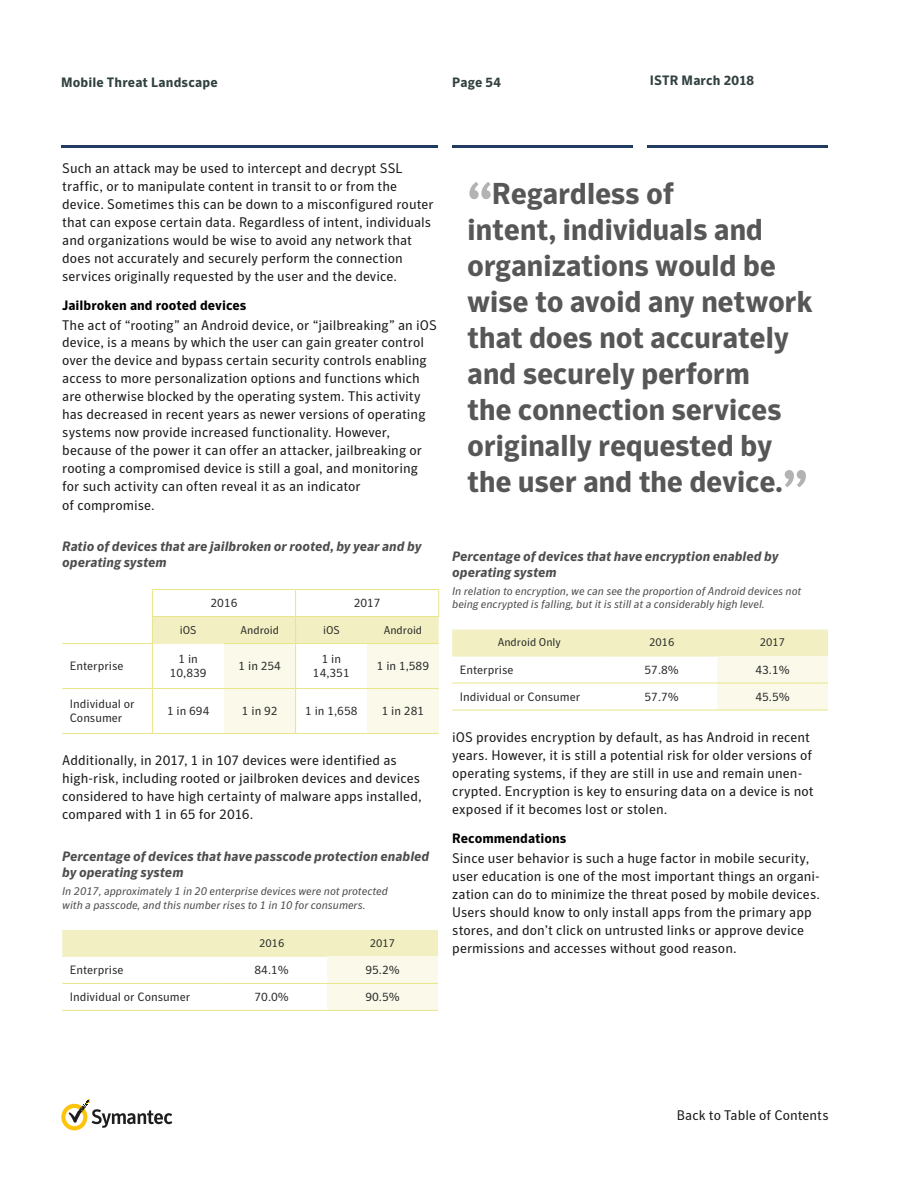
<style>
.page{position:relative;width:918px;height:1188px;background:#fff}
.page>*{position:absolute;margin:0;border:0;box-sizing:border-box;transform-origin:0 0}
.t1{font:700 30px/36px "Symantec Sans";letter-spacing:-.015em;color:#565756}
.t2{font:13.8px/18px "Symantec Sans";color:#1a1a1a}
.t3{font:italic 700 13.5px/16.2px "Symantec Sans";color:#4d4d4d}
.t4{font:700 13.5px "Symantec Sans";color:#000}
.t5{font:700 13.5px "Symantec Sans";letter-spacing:.01em;color:#324040}
.t6{font:12px/14.4px "Symantec Sans";color:#2a2c2b;text-align:center}
.t7{font:italic 11.25px/13.5px "Symantec Sans";letter-spacing:-.005em;color:#4d4d4d}
.t8{font:11.25px "Symantec Sans";color:#2a2c2b}
.s1{font-size:54px;color:#b3b3b3}
</style>
<div class="page">
<hr style="left:61px;top:146px;width:376px;height:2px;background:#213c60">
<hr style="left:452px;top:146px;width:181px;height:2px;background:#213c60">
<hr style="left:648px;top:146px;width:180px;height:2px;background:#213c60">
<svg style="left:61px;top:1100px;width:112px;height:30px"></svg>
<hr style="left:62px;top:688px;width:90px;height:1px;background:#e8e589">
<hr style="left:62px;top:733px;width:90px;height:1px;background:#e8e589">
<hr style="left:62px;top:643px;width:91px;height:1px;background:#e8e589">
<hr style="left:296px;top:589px;width:71px;height:1px;background:#e8e589">
<hr style="left:367px;top:589px;width:72px;height:1px;background:#e8e589">
<hr style="left:152px;top:589px;width:72px;height:1px;background:#e8e589">
<hr style="left:224px;top:589px;width:72px;height:1px;background:#e8e589">
<svg style="left:152px;top:590px;width:287px;height:144px"></svg>
<svg style="left:62px;top:930px;width:376px;height:80px"></svg>
<hr style="left:216px;top:1010px;width:111px;height:1px;background:#e8e589">
<hr style="left:62px;top:956px;width:154px;height:1px;background:#f2f0c2">
<hr style="left:216px;top:956px;width:111px;height:1px;background:#f2f0c2">
<hr style="left:62px;top:983px;width:154px;height:1px;background:#e8e589">
<hr style="left:327px;top:983px;width:111px;height:1px;background:#e8e589">
<hr style="left:62px;top:1010px;width:154px;height:1px;background:#e8e589">
<hr style="left:327px;top:1010px;width:111px;height:1px;background:#e8e589">
<hr style="left:216px;top:983px;width:111px;height:1px;background:#e8e589">
<svg style="left:452px;top:630px;width:376px;height:80px"></svg>
<hr style="left:606px;top:710px;width:111px;height:1px;background:#e8e589">
<hr style="left:452px;top:656px;width:154px;height:1px;background:#f2f0c2">
<hr style="left:606px;top:656px;width:111px;height:1px;background:#f2f0c2">
<hr style="left:452px;top:683px;width:154px;height:1px;background:#e8e589">
<hr style="left:717px;top:683px;width:111px;height:1px;background:#e8e589">
<hr style="left:452px;top:710px;width:154px;height:1px;background:#e8e589">
<hr style="left:717px;top:710px;width:111px;height:1px;background:#e8e589">
<hr style="left:606px;top:683px;width:111px;height:1px;background:#e8e589">
<p class="t5" style="left:61px;top:74px;width:158px">Mobile Threat Landscape</p>
<p class="t5" style="left:452px;top:74px;width:50px">Page 54</p>
<p class="t5" style="left:650px;top:72px;width:106px">ISTR March 2018</p>
<p class="t2" style="left:62px;top:159px;width:373px">Such an attack may be used to intercept and decrypt SSL traffic, or to manipulate content in transit to or from the device. Sometimes this can be down to a misconfigured router that can expose certain data. Regardless of intent, individuals and organizations would be wise to avoid any network that does not accurately and securely perform the connection services originally requested by the user and the device.</p>
<p class="t4" style="left:62px;top:297px;width:186px">Jailbroken and rooted devices</p>
<p class="t2" style="left:62px;top:316px;width:376px">The act of “rooting” an Android device, or “jailbreaking” an iOS device, is a means by which the user can gain greater control over the device and bypass certain security controls enabling access to more personalization options and functions which are otherwise blocked by the operating system. This activity has decreased in recent years as newer versions of operating systems now provide increased functionality. However, because of the power it can offer an attacker, jailbreaking or rooting a compromised device is still a goal, and monitoring for such activity can often reveal it as an indicator<br>of compromise.</p>
<p class="t3" style="left:62px;top:539px;width:361px">Ratio of devices that are jailbroken or rooted, by year and by operating system</p>
<p class="t6" style="left:211px;top:596px;width:28px">2016</p>
<p class="t6" style="left:354px;top:596px;width:28px">2017</p>
<p class="t8" style="left:180px;top:623px;width:18px">iOS</p>
<p class="t8" style="left:241px;top:623px;width:40px">Android</p>
<p class="t8" style="left:323px;top:623px;width:18px">iOS</p>
<p class="t8" style="left:384px;top:623px;width:40px">Android</p>
<p class="t6" style="left:70px;top:659px;width:55px">Enterprise</p>
<p class="t6" style="left:170px;top:652px;width:38px">1 in<br>10,839</p>
<p class="t6" style="left:239px;top:659px;width:44px">1 in 254</p>
<p class="t6" style="left:313px;top:652px;width:38px">1 in<br>14,351</p>
<p class="t6" style="left:377px;top:659px;width:54px">1 in 1,589</p>
<p class="t6" style="left:70px;top:697px;width:66px;text-align:left">Individual or<br>Consumer</p>
<p class="t6" style="left:167px;top:704px;width:44px">1 in 694</p>
<p class="t6" style="left:242px;top:704px;width:37px">1 in 92</p>
<p class="t6" style="left:305px;top:704px;width:54px">1 in 1,658</p>
<p class="t6" style="left:382px;top:704px;width:44px">1 in 281</p>
<p class="t2" style="left:62px;top:751px;width:361px">Additionally, in 2017, 1 in 107 devices were identified as high-risk, including rooted or jailbroken devices and devices considered to have high certainty of malware apps installed, compared with 1 in 65 for 2016.</p>
<p class="t3" style="left:62px;top:848px;width:369px">Percentage of devices that have passcode protection enabled by operating system</p>
<p class="t7" style="left:62px;top:884px;width:327px">In 2017, approximately 1 in 20 enterprise devices were not protected with a passcode, and this number rises to 1 in 10 for consumers.</p>
<p class="t8" style="left:259px;top:936px;width:27px">2016</p>
<p class="t8" style="left:370px;top:936px;width:27px">2017</p>
<p class="t6" style="left:70px;top:963px;width:55px">Enterprise</p>
<p class="t6" style="left:255px;top:963px;width:36px">84.1%</p>
<p class="t6" style="left:365px;top:963px;width:36px">95.2%</p>
<p class="t6" style="left:70px;top:990px;width:122px">Individual or Consumer</p>
<p class="t6" style="left:255px;top:990px;width:36px">70.0%</p>
<p class="t6" style="left:365px;top:990px;width:36px">90.5%</p>
<h1 class="t1" style="left:467px;top:176px;width:347px"><span class="s1">“</span>Regardless of<br>intent, individuals and organizations would be wise to avoid any network that does not accurately and securely perform<br>the connection services originally requested by the user and the device.<span class="s1">”</span></h1>
<p class="t3" style="left:452px;top:548px;width:328px">Percentage of devices that have encryption enabled by operating system</p>
<p class="t7" style="left:452px;top:584px;width:351px">In relation to encryption, we can see the proportion of Android devices not being encrypted is falling, but it is still at a considerably high level.</p>
<p class="t8" style="left:498px;top:636px;width:65px">Android Only</p>
<p class="t8" style="left:649px;top:636px;width:27px">2016</p>
<p class="t8" style="left:760px;top:636px;width:27px">2017</p>
<p class="t6" style="left:460px;top:662px;width:55px">Enterprise</p>
<p class="t6" style="left:645px;top:662px;width:36px">57.8%</p>
<p class="t6" style="left:755px;top:662px;width:36px">43.1%</p>
<p class="t6" style="left:460px;top:689px;width:122px">Individual or Consumer</p>
<p class="t6" style="left:645px;top:689px;width:36px">57.7%</p>
<p class="t6" style="left:755px;top:689px;width:36px">45.5%</p>
<p class="t2" style="left:452px;top:728px;width:363px">iOS provides encryption by default, as has Android in recent years. However, it is still a potential risk for older versions of operating systems, if they are still in use and remain unen&shy;crypted. Encryption is key to ensuring data on a device is not exposed if it becomes lost or stolen.</p>
<p class="t4" style="left:452px;top:830px;width:116px">Recommendations</p>
<p class="t2" style="left:452px;top:849px;width:369px">Since user behavior is such a huge factor in mobile security, user education is one of the most important things an organi&shy;zation can do to minimize the threat posed by mobile devices.<br>Users should know to only install apps from the primary app stores, and don’t click on untrusted links or approve device permissions and accesses without good reason.</p>
<p class="t2" style="left:677px;top:1106px;width:154px">Back to Table of Contents</p>
</div>
